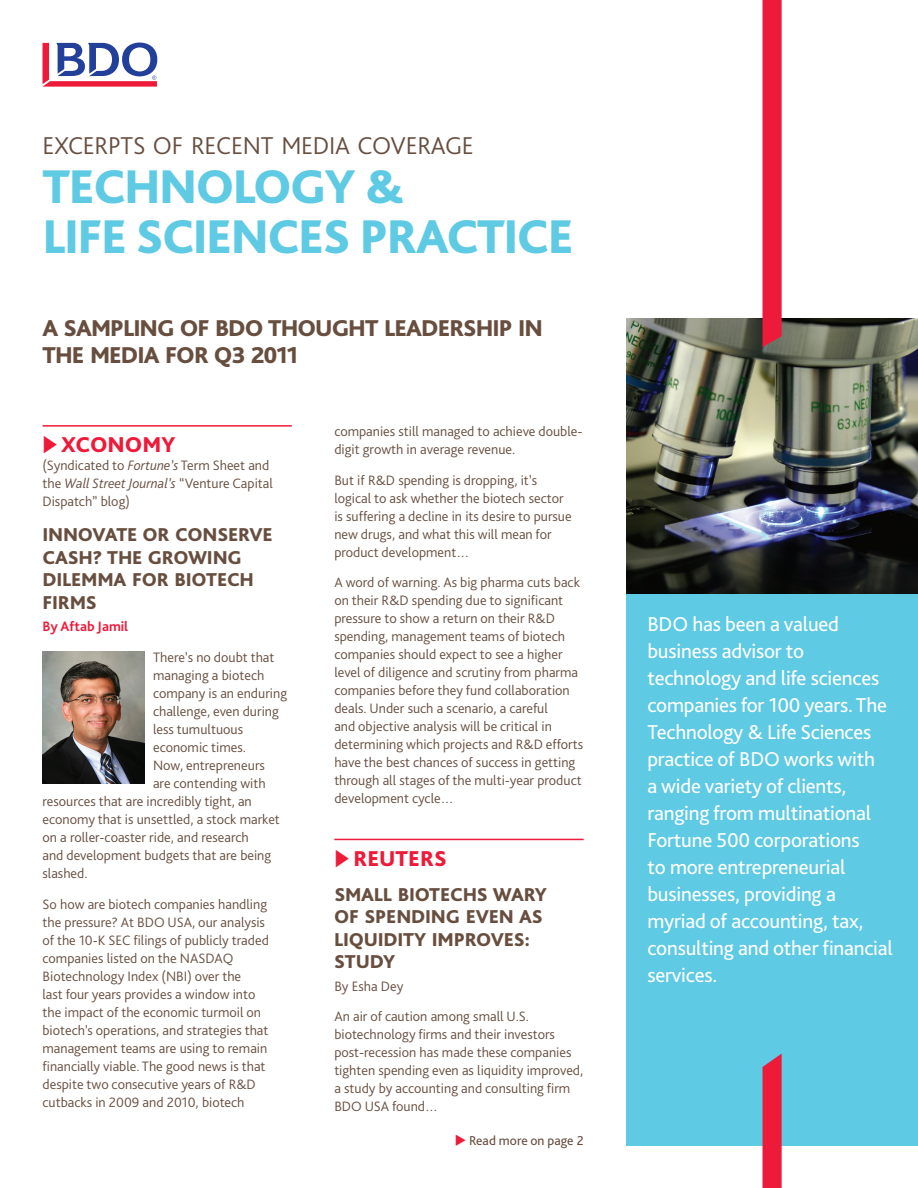
<style>
.page{position:relative;width:918px;height:1188px;background:#fff}
.page>*{position:absolute;margin:0;border:0;box-sizing:border-box;transform-origin:0 0}
.t1{font:800 49.5px/49.5px "Bliss Pro";letter-spacing:-.03em;color:#5fcae3}
.t2{font:300 25.5px "Bliss Pro";letter-spacing:-.01em;color:#674e3f}
.t3{font:800 24px/27px "Bliss Pro";letter-spacing:-.04em;color:#674e3f}
.t4{font:800 22.5px "Bliss Pro";color:#ed1a3a}
.t5{font:21px/27px "Bliss Pro";letter-spacing:-.01em;color:#fff}
.t6{font:800 19.5px/22.5px "Bliss Pro";letter-spacing:-.01em;color:#674e3f}
.t7{font:300 14.25px/18px "Bliss Pro";color:#674e3f}
.t8{font:700 14.25px "Bliss Pro";color:#ed1a3a}
.t9{font:13.5px "Bliss Pro";color:#674e3f}
.s1{font-style:italic}
.s2{color:#ed1a3a}
</style>
<div class="page">
<div style="left:626px;top:585px;width:292px;height:560px;background:#5fcae3"></div>
<img style="left:626px;top:318px;width:292px;height:276px">
<svg style="left:43px;top:43px;width:114px;height:44px"></svg>
<svg style="left:763px;top:1054px;width:19px;height:134px;background:#e42544"></svg>
<div style="left:763px;top:0;width:19px;height:347px;background:#ed1a3a"></div>
<hr style="left:43px;top:425px;width:249px;height:2px;background:#ed1a3a">
<hr style="left:334px;top:839px;width:250px;height:1px;background:#ed1a3a">
<img style="left:43px;top:651px;width:102px;height:132px">
<h2 class="t2" style="left:43px;top:130px;width:429px">Excerpts of Recent Media Coverage</h2>
<h1 class="t1" style="left:43px;top:161px;width:533px">TECHNOLOGY &amp;<br>LIFE SCIENCES PRACTICE</h1>
<h3 class="t3" style="left:42px;top:314px;width:502px">A SAMPLING OF BDO THOUGHT LEADERSHIP IN<br>THE MEDIA FOR Q3 2011</h3>
<h3 class="t4" style="left:43px;top:431px;width:134px">◆ XCONOMY</h3>
<p class="t7" style="left:43px;top:456px;width:232px">(Syndicated to <span class="s1">Fortune’s</span> Term Sheet and the <span class="s1">Wall Street Journal’s</span> “Venture Capital<br>Dispatch” blog)</p>
<h3 class="t6" style="left:42px;top:523px;width:232px">INNOVATE OR CONSERVE<br>CASH? THE GROWING<br>DILEMMA FOR BIOTECH<br>FIRMS</h3>
<p class="t8" style="left:43px;top:618px;width:87px">By Aftab Jamil</p>
<p class="t7" style="left:153px;top:648px;width:123px">There’s no doubt that</p>
<p class="t7" style="left:153px;top:666px;width:113px">managing a biotech</p>
<p class="t7" style="left:153px;top:684px;width:136px">company is an enduring</p>
<p class="t7" style="left:153px;top:702px;width:127px">challenge, even during</p>
<p class="t7" style="left:153px;top:720px;width:92px">less tumultuous</p>
<p class="t7" style="left:153px;top:738px;width:94px">economic times.</p>
<p class="t7" style="left:153px;top:756px;width:113px">Now, entrepreneurs</p>
<p class="t7" style="left:153px;top:774px;width:114px">are contending with</p>
<p class="t7" style="left:43px;top:792px;width:211px">resources that are incredibly tight, an</p>
<p class="t7" style="left:43px;top:810px;width:239px">economy that is unsettled, a stock market</p>
<p class="t7" style="left:43px;top:828px;width:208px">on a roller-coaster ride, and research</p>
<p class="t7" style="left:43px;top:846px;width:230px">and development budgets that are being</p>
<p class="t7" style="left:43px;top:864px;width:47px">slashed.</p>
<p class="t7" style="left:43px;top:895px;width:228px">So how are biotech companies handling the pressure? At BDO USA, our analysis of the 10-K SEC filings of publicly traded companies listed on the NASDA</p>
<p class="t7" style="left:43px;top:949px;width:227px;text-indent:180px">Q Biotechnology I ndex (N BI) over the<br>last four years provides a window into the impact of the economic turmoil on biotech’s operations, and strategies that management teams are using to remain financially viable. The good news is that despite two consecutive years of R&amp;D cutbacks in 2009 and 2010, biotech</p>
<p class="t7" style="left:334px;top:422px;width:250px">companies still managed to achieve double&shy;digit growth in average revenue.</p>
<p class="t7" style="left:334px;top:471px;width:239px">But if R&amp;D spending is dropping, it’s logical to ask whether the biotech sector is suffering a decline in its desire to pursue new drugs, and what this will mean for product development…</p>
<p class="t7" style="left:334px;top:573px;width:250px">A word of warning. As big pharma cuts back on their R&amp;D spending due to significant pressure to show a return on their R&amp;D spending, management teams of biotech companies should expect to see a higher level of diligence and scrutiny from pharma companies before they fund collaboration deals. Under such a scenario, a careful<br>and objective analysis will be critical in determining which projects and R&amp;D efforts have the best chances of success in getting through all stages of the multi-year product development cycle…</p>
<h3 class="t4" style="left:334px;top:844px;width:114px">◆ REUTERS</h3>
<h3 class="t6" style="left:334px;top:883px;width:214px">SMALL BIOTECHS WARY<br>OF SPENDING EVEN AS<br>LIQUIDITY IMPROVES:<br>STUDY</h3>
<p class="t7" style="left:334px;top:970px;width:196px;line-height:30.8px">By Esha Dey<br>An air of caution among small U.S.</p>
<p class="t7" style="left:334px;top:1025px;width:251px">biotechnology firms and their investors post-recession has made these companies tighten spending even as liquidity improved, a study by accounting and consulting firm BDO USA found…</p>
<p class="t9" style="left:455px;top:1132px;width:130px"><span class="s2">◆</span> Read more on page 2</p>
<p class="t5" style="left:647px;top:610px;width:247px">BDO has been a valued business advisor to technology and life sciences companies for 100 years. The<br>Technology &amp; Life Sciences practice of BDO works with<br>a wide variety of clients, ranging from multinational<br>Fortune 500 corporations<br>to more entrepreneurial businesses, providing a myriad of accounting, tax, consulting and other financial services.</p>
</div>
